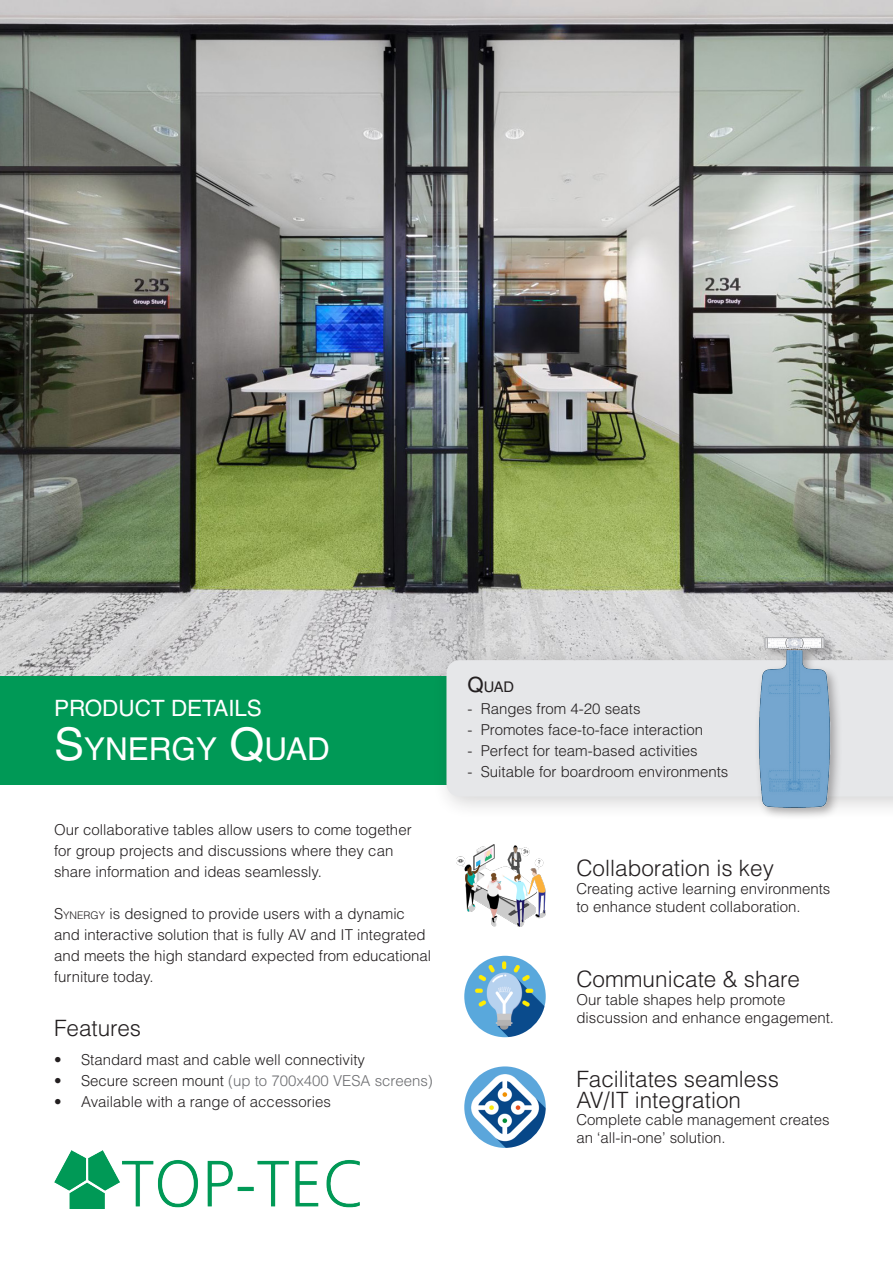
<style>
.page{position:relative;width:893px;height:1263px;background:#fff}
.page>*{position:absolute;margin:0;border:0;box-sizing:border-box;transform-origin:0 0}
.t1{font:31.5px "Helvetica LT Std";color:#fff}
.Body_Style{font:300 22.5px "Helvetica LT Std";color:#231f20}
.SUBTITLE{font:22.5px "Helvetica LT Std";color:#fff}
.FRONT_PAGE_BODY_TEXT{font:300 22.5px "Helvetica LT Std";color:#231f20}
.Body_Style-2{font:300 15px/21px "Helvetica LT Std";color:#231f20}
.SUBTITLE-2{font:300 15px "Helvetica LT Std";color:#231f20}
.t2{font:300 15px "Helvetica LT Std";color:#6c6d70}
.SUBTITLE-3{font:14.7px "Helvetica LT Std";color:#231f20}
.s1{font-size:45px}
.s2{font-style:inherit}
.s3{font-size:10.5px}
.s4{color:#231f20}
.s5{font-size:21px}
</style>
<div class="page">
<img style="left:0;top:0;width:893px;height:676px">
<div style="left:0;top:676px;width:893px;height:108px;background:#009956"></div>
<div style="left:432px;top:646px;width:461px;height:174px;background:#231f20;opacity:.2"></div>
<div style="left:446px;top:660px;width:447px;height:136px;background:#e6e7e9"></div>
<div style="left:755px;top:634px;width:88px;height:186px;background:#231f20;opacity:.35"></div>
<img style="left:755px;top:631px;width:84px;height:184px">
<img style="left:464px;top:956px;width:82px;height:81px;border-radius:41px">
<img style="left:456px;top:845px;width:90px;height:81px">
<img style="left:464px;top:1066px;width:82px;height:82px;border-radius:41px">
<img style="left:54px;top:1150px;width:305px;height:59px">
<p class="SUBTITLE" style="left:54px;top:695px;width:209px">PRODUCT DETAILS</p>
<p class="t1" style="left:54px;top:731px;width:277px"><span class="s1">S</span>YNERGY <span class="s1">Q</span>UAD</p>
<p class="Body_Style-2" style="left:54px;top:819px;width:359px">Our collaborative tables allow users to come together for group projects and discussions where they can share information and ideas seamlessly.</p>
<p class="Body_Style-2" style="left:54px;top:903px;width:379px"><span class="s2">S</span><span class="s3">YNERGY</span> is designed to provide users with a dynamic and interactive solution that is fully AV and IT integrated and meets the high standard expected from educational furniture today.</p>
<p class="FRONT_PAGE_BODY_TEXT" style="left:54px;top:1014px;width:89px">Features</p>
<p class="Body_Style-2" style="left:54px;top:1049px;width:312px">• Standard mast and cable well connectivity</p>
<p class="t2" style="left:54px;top:1071px;width:380px"><span class="s4">• Secure screen mount</span> (up to 700x400 VESA screens)</p>
<p class="Body_Style-2" style="left:54px;top:1091px;width:278px">• Available with a range of accessories</p>
<p class="SUBTITLE-3" style="left:467px;top:678px;width:48px"><span class="s5">Q</span>UAD</p>
<p class="SUBTITLE-2" style="left:467px;top:699px;width:175px">- Ranges from 4-20 seats</p>
<p class="SUBTITLE-2" style="left:467px;top:720px;width:237px">- Promotes face-to-face interaction</p>
<p class="SUBTITLE-2" style="left:467px;top:741px;width:232px">- Perfect for team-based activities</p>
<p class="SUBTITLE-2" style="left:467px;top:762px;width:262px">- Suitable for boardroom environments</p>
<p class="Body_Style" style="left:576px;top:854px;width:199px">Collaboration is key</p>
<p class="Body_Style-2" style="left:576px;top:879px;width:255px;line-height:18px">Creating active learning environments to enhance student collaboration.</p>
<p class="Body_Style" style="left:576px;top:964px;width:225px">Communicate &amp; share</p>
<p class="Body_Style-2" style="left:576px;top:990px;width:259px;line-height:18px">Our table shapes help promote discussion and enhance engagement.</p>
<p class="Body_Style" style="left:576px;top:1065px;width:204px">Facilitates seamless</p>
<p class="Body_Style" style="left:576px;top:1086px;width:166px">AV/IT integration</p>
<p class="Body_Style-2" style="left:576px;top:1111px;width:255px;line-height:18px">Complete cable management creates an ‘all-in-one’ solution.</p>
</div>
